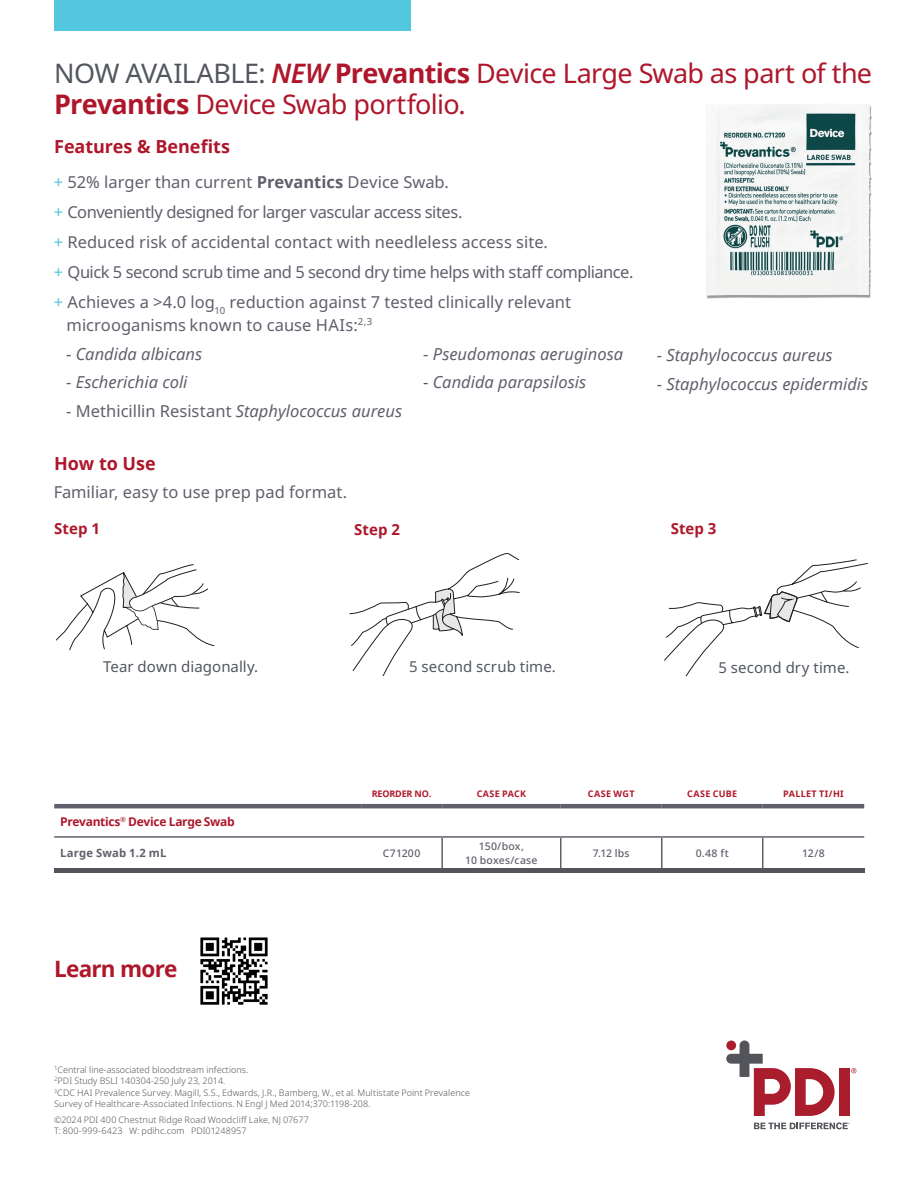
<style>
.page{position:relative;width:918px;height:1188px;background:#fff}
.page>*{position:absolute;margin:0;border:0;box-sizing:border-box;transform-origin:0 0}
.t1{font:27px/31.5px "Noto Sans";letter-spacing:-.025em;color:#ae172b}
.t2{font:700 22.5px "Noto Sans";letter-spacing:-.035em;color:#ae172b}
.t3{font:700 18px "Noto Sans";color:#ae172b}
.t4{font:16.5px/22.5px "Noto Sans";color:#5f606c}
.t5{font:italic 16.5px "Noto Sans";color:#5f606c}
.t6{font:16.5px "Noto Sans";letter-spacing:-.03em;color:#5f606c}
.t7{font:15px "Noto Sans";letter-spacing:.005em;color:#52575f}
.t8{font:700 15px "Noto Sans";letter-spacing:.005em;color:#ae172b}
.t9{font:700 12px "Noto Sans";letter-spacing:-.025em;color:#ae172b}
.t10{font:700 11.25px "Noto Sans";letter-spacing:.015em;color:#5f606c}
.t11{font:500 10.5px/13.5px "Noto Sans";letter-spacing:.025em;color:#5f606c;text-align:center}
.t12{font:300 9px/11.2px "Noto Sans";letter-spacing:.01em;color:#54555a}
.t13{font:700 9px "Noto Sans";letter-spacing:.03em;color:#ae172b}
.t14{font:700 9px "Noto Sans";letter-spacing:-.02em;color:#ae172b}
.s1{color:#52575f}
.s2{font-weight:600;font-style:italic}
.s3{font-weight:700}
.s4{color:#52c7dd}
.s5{font-style:normal;color:#54555a}
.s6{font-style:normal}
.s7{font-style:italic}
</style>
<div class="page">
<div style="left:54px;top:0;width:356px;height:30px;background:#52c7dd"></div>
<svg style="left:754px;top:1122px;width:96px;height:7px"></svg>
<div style="left:839px;top:1068px;width:11px;height:48px;background:#aa1d2d"></div>
<svg style="left:726px;top:1040px;width:109px;height:76px"></svg>
<div style="left:726px;top:1041px;width:10px;height:9px;background:#aa1d2d;border-radius:50%"></div>
<svg style="left:851px;top:1068px;width:5px;height:5px"></svg>
<hr style="left:54px;top:804px;width:307px;height:4px;background:#5f606c">
<hr style="left:361px;top:804px;width:81px;height:4px;background:#5f606c">
<hr style="left:442px;top:804px;width:119px;height:4px;background:#5f606c">
<hr style="left:561px;top:804px;width:101px;height:4px;background:#5f606c">
<hr style="left:662px;top:804px;width:101px;height:4px;background:#5f606c">
<hr style="left:763px;top:804px;width:101px;height:4px;background:#5f606c">
<hr style="left:441px;top:838px;width:2px;height:31px;background:#5f606c">
<hr style="left:560px;top:838px;width:2px;height:31px;background:#5f606c">
<hr style="left:661px;top:838px;width:1px;height:31px;background:#5f606c">
<hr style="left:762px;top:838px;width:1px;height:31px;background:#5f606c">
<hr style="left:54px;top:836px;width:307px;height:2px;background:#5f606c">
<hr style="left:361px;top:836px;width:81px;height:2px;background:#5f606c">
<hr style="left:442px;top:836px;width:119px;height:2px;background:#5f606c">
<hr style="left:561px;top:836px;width:101px;height:2px;background:#5f606c">
<hr style="left:662px;top:836px;width:101px;height:2px;background:#5f606c">
<hr style="left:763px;top:836px;width:101px;height:2px;background:#5f606c">
<div style="left:54px;top:868px;width:810px;height:5px;background:#54555a"></div>
<img style="left:200px;top:937px;width:68px;height:68px">
<svg style="left:56px;top:564px;width:158px;height:86px"></svg>
<svg style="left:664px;top:559px;width:204px;height:118px"></svg>
<svg style="left:349px;top:553px;width:171px;height:123px"></svg>
<img style="left:706px;top:104px;width:166px;height:195px">
<p class="t1" style="left:54px;top:58px;width:819px"><span class="s1">NOW AVAILABLE:</span> <span class="s2">NEW</span> <span class="s3">Prevantics</span> Device Large Swab as part of the<br><span class="s3">Prevantics</span> Device Swab portfolio.</p>
<p class="t3" style="left:54px;top:134px;width:177px">Features &amp; Benefits</p>
<p class="t4" style="left:54px;top:171px;width:397px"><span class="s4">+</span> 52% larger than current <span class="s3">Prevantics</span> Device Swab.</p>
<p class="t6" style="left:54px;top:200px;width:410px"><span class="s4">+</span> Conveniently designed for larger vascular access sites.</p>
<p class="t4" style="left:54px;top:231px;width:496px"><span class="s4">+</span> Reduced risk of accidental contact with needleless access site.</p>
<p class="t6" style="left:54px;top:260px;width:581px"><span class="s4">+</span> Quick 5 second scrub time and 5 second dry time helps with staff compliance.</p>
<p class="t4" style="left:67px;top:291px;width:506px;text-indent:-13px"><span class="s4">+</span> Achieves a &gt;4.0 log<sub>10</sub> reduction against 7 tested clinically relevant microoganisms known to cause HAIs:<sup>2,3</sup></p>
<p class="t5" style="left:66px;top:342px;width:138px"><span class="s5">-</span> Candida albicans</p>
<p class="t5" style="left:66px;top:371px;width:123px"><span class="s6">-</span> Escherichia coli</p>
<p class="t4" style="left:66px;top:400px;width:337px">- Methicillin Resistant <span class="s7">Staphylococcus aureus</span></p>
<p class="t5" style="left:423px;top:342px;width:201px"><span class="s6">-</span> Pseudomonas aeruginosa</p>
<p class="t5" style="left:423px;top:371px;width:164px"><span class="s5">-</span> Candida parapsilosis</p>
<p class="t3" style="left:54px;top:451px;width:103px">How to Use</p>
<p class="t4" style="left:54px;top:481px;width:295px">Familiar, easy to use prep pad format.</p>
<p class="t5" style="left:657px;top:344px;width:177px"><span class="s6">-</span> Staphylococcus aureus</p>
<p class="t5" style="left:657px;top:372px;width:213px"><span class="s6">-</span> Staphylococcus epidermidis</p>
<p class="t8" style="left:54px;top:518px;width:47px">Step 1</p>
<p class="t8" style="left:354px;top:519px;width:47px">Step 2</p>
<p class="t8" style="left:671px;top:518px;width:47px">Step 3</p>
<p class="t7" style="left:103px;top:656px;width:157px">Tear down diagonally.</p>
<p class="t7" style="left:409px;top:656px;width:148px">5 second scrub time.</p>
<p class="t7" style="left:718px;top:657px;width:133px">5 second dry time.</p>
<p class="t14" style="left:372px;top:787px;width:61px">REORDER NO.</p>
<p class="t13" style="left:477px;top:787px;width:51px">CASE PACK</p>
<p class="t13" style="left:588px;top:787px;width:48px">CASE WGT</p>
<p class="t13" style="left:687px;top:787px;width:52px">CASE CUBE</p>
<p class="t13" style="left:783px;top:787px;width:62px">PALLET TI/HI</p>
<p class="t9" style="left:60px;top:813px;width:176px">Prevantics<sup>®</sup> Device Large Swab</p>
<p class="t10" style="left:60px;top:845px;width:108px">Large Swab 1.2 mL</p>
<p class="t11" style="left:383px;top:847px;width:39px">C71200</p>
<p class="t11" style="left:465px;top:840px;width:74px">150/box,<br>10 boxes/case</p>
<p class="t11" style="left:593px;top:847px;width:38px">7.12 lbs</p>
<p class="t11" style="left:696px;top:847px;width:35px">0.48 ft</p>
<p class="t11" style="left:802px;top:847px;width:24px">12/8</p>
<p class="t2" style="left:54px;top:953px;width:125px">Learn more</p>
<p class="t12" style="left:54px;top:1065px;width:195px"><sup>1</sup>Central line-associated bloodstream infections.<br><sup>2</sup>PDI Study BSLI 140304-250 July 23, 2014.</p>
<p class="t12" style="left:54px;top:1087px;width:417px"><sup>3</sup>CDC HAI Prevalence Survey. Magill, S.S., Edwards, J.R., Bamberg, W., et al. Multistate Point Prevalence<br>Survey of Healthcare-Associated Infections. N Engl J Med 2014;370:1198-208.</p>
<p class="t12" style="left:54px;top:1115px;width:256px">©2024 PDI 400 Chestnut Ridge Road Woodcliff Lake, NJ 07677<br>T: 800-999-6423 W: pdihc.com PDI01248957</p>
</div>
